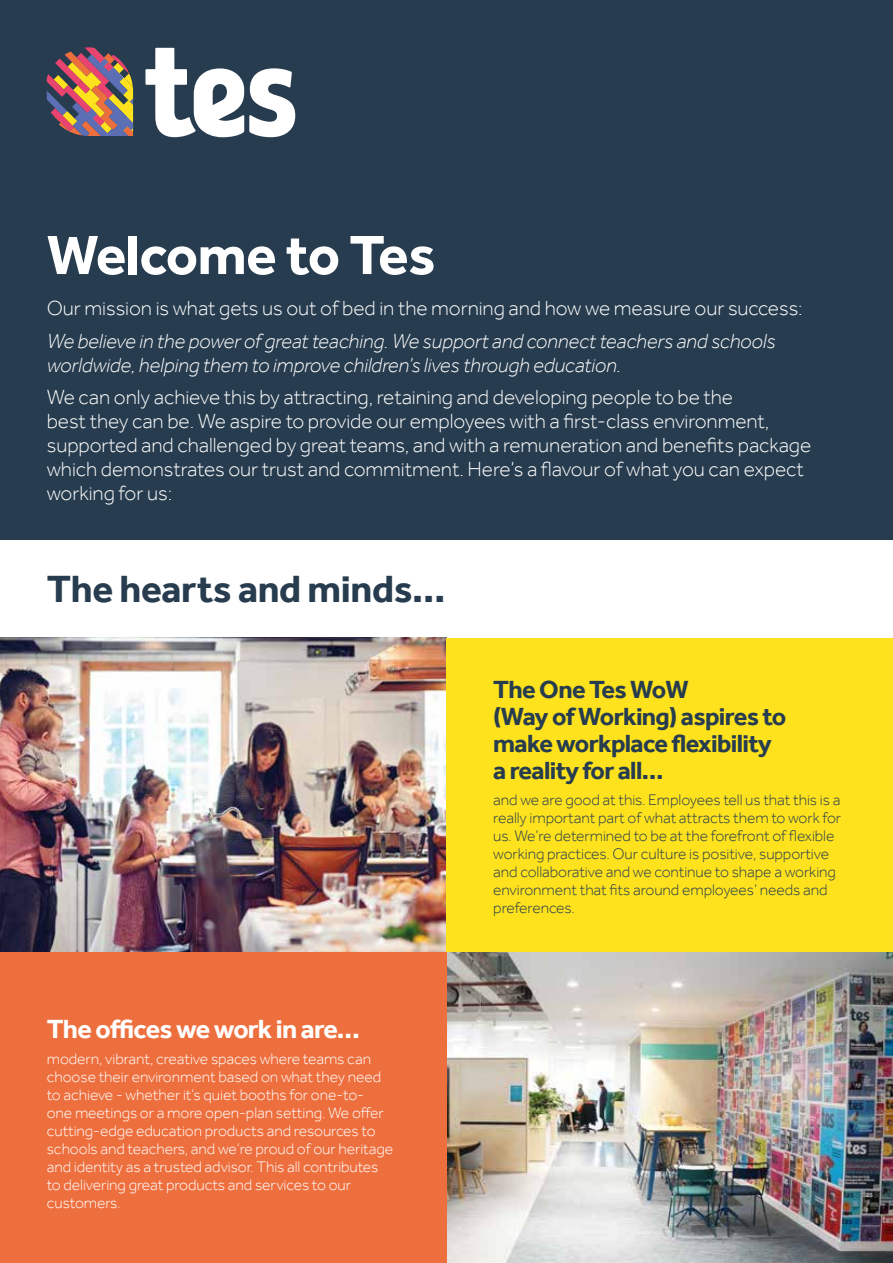
<style>
.page{position:relative;width:893px;height:1263px;background:#fff}
.page>*{position:absolute;margin:0;border:0;box-sizing:border-box;transform-origin:0 0}
.t1{font:700 57px "Effra";letter-spacing:-.01em;color:#fff}
.t2{font:700 39px "Effra";letter-spacing:-.01em;color:#273c4e}
.t3{font:700 27px "Effra";letter-spacing:-.025em;color:#fff}
.t4{font:700 25.5px/27px "Effra";letter-spacing:-.025em;color:#273c4e}
.t5{font:300 21px/24px "Effra";letter-spacing:-.005em;color:#fff}
.t6{font:italic 300 21px/24px "Effra";letter-spacing:-.005em;color:#fff}
.t7{font:300 15.75px/18px "Effra";letter-spacing:-.005em;color:#fff}
.t8{font:300 15.75px/18px "Effra";letter-spacing:-.005em;color:#273c4e}
</style>
<div class="page">
<div style="left:0;top:0;width:893px;height:549px;background:#273c4e"></div>
<svg style="left:145px;top:48px;width:150px;height:89px"></svg>
<svg style="left:47px;top:48px;width:86px;height:88px"></svg>
<div style="left:0;top:540px;width:893px;height:98px;background:#fff"></div>
<img style="left:0;top:638px;width:446px;height:314px">
<div style="left:446px;top:638px;width:447px;height:322px;background:#fee21d"></div>
<img style="left:446px;top:952px;width:447px;height:311px">
<div style="left:0;top:952px;width:446px;height:311px;background:#ee6f3e"></div>
<h1 class="t1" style="left:47px;top:221px;width:390px">Welcome to Tes</h1>
<p class="t5" style="left:47px;top:296px;width:758px">Our mission is what gets us out of bed in the morning and how we measure our success:</p>
<p class="t6" style="left:47px;top:328px;width:730px">We believe in the power of great teaching. We support and connect teachers and schools worldwide, helping them to improve children’s lives through education.</p>
<p class="t5" style="left:47px;top:385px;width:766px">We can only achieve this by attracting, retaining and developing people to be the<br>best they can be. We aspire to provide our employees with a first-class environment, supported and challenged by great teams, and with a remuneration and benefits package which demonstrates our trust and commitment. Here’s a flavour of what you can expect working for us:</p>
<h2 class="t2" style="left:47px;top:566px;width:400px">The hearts and minds…</h2>
<p class="t3" style="left:47px;top:1013px;width:315px">The offices we work in are…</p>
<p class="t7" style="left:47px;top:1050px;width:348px">modern, vibrant, creative spaces where teams can choose their environment based on what they need to achieve - whether it’s quiet booths for one-to&shy;one meetings or a more open-plan setting. We offer cutting-edge education products and resources to schools and teachers, and we’re proud of our heritage and identity as a trusted advisor. This all contributes to delivering great products and services to our customers.</p>
<p class="t4" style="left:493px;top:675px;width:294px">The One Tes WoW<br>(Way of Working) aspires to make workplace flexibility a reality for all…</p>
<p class="t8" style="left:493px;top:791px;width:349px">and we are good at this. Employees tell us that this is a really important part of what attracts them to work for us. We’re determined to be at the forefront of flexible working practices. Our culture is positive, supportive and collaborative and we continue to shape a working environment that fits around employees’ needs and preferences.</p>
</div>
